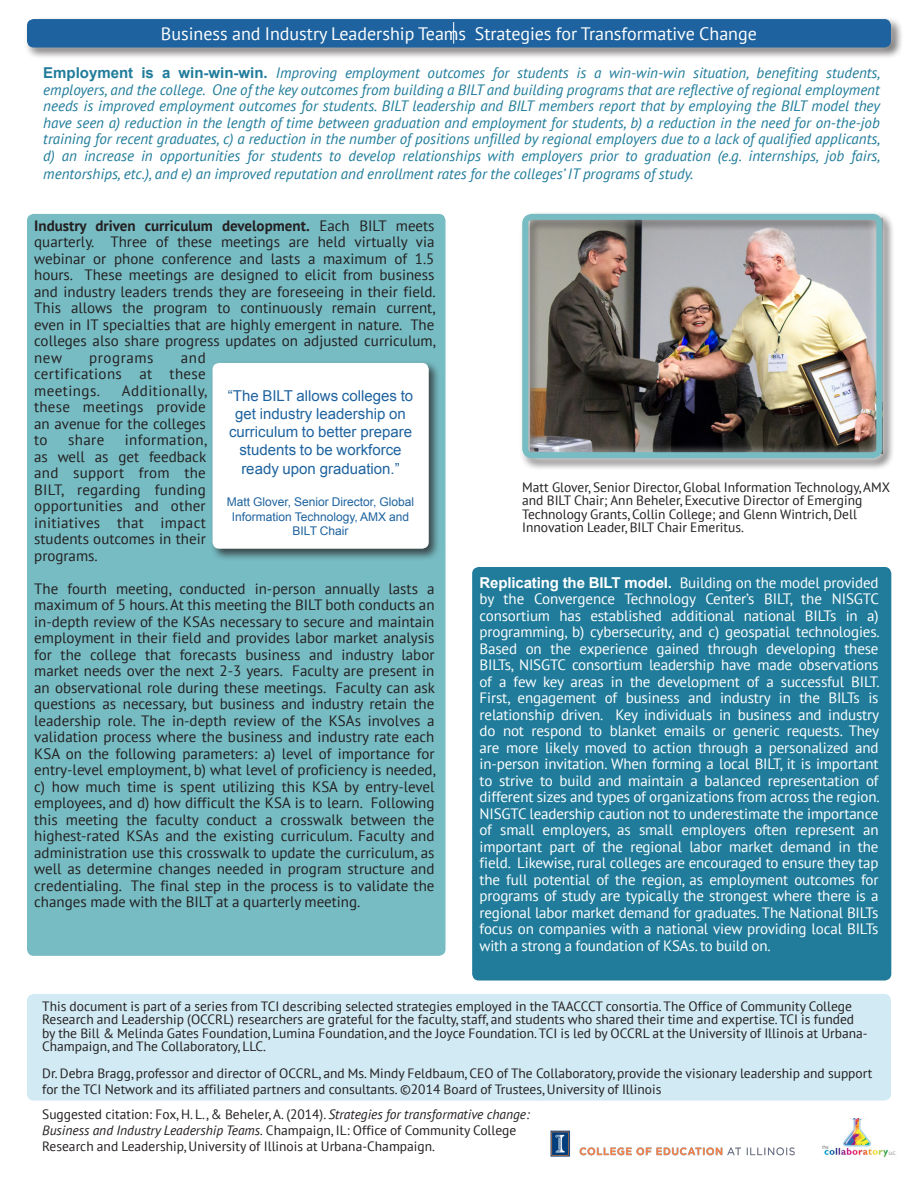
<style>
.page{position:relative;width:918px;height:1188px;background:#fff}
.page>*{position:absolute;margin:0;border:0;box-sizing:border-box;transform-origin:0 0}
.t1{font:18px "PT Sans";color:#fff}
.t2{font:15px/16.5px "PT Sans";color:#231f20;text-align:justify}
.t3{font:15px/16.5px "PT Sans";letter-spacing:-.01em;color:#fff;text-align:justify}
.t4{font:italic 15px/16.5px "PT Sans";color:#207c9a;text-align:justify}
.t5{font:15px/18px "Arial";color:#1e639f;text-align:center}
.t6{font:15px "PT Sans";letter-spacing:.04em;color:#231f20}
.t7{font:13.5px/13.5px "PT Sans";color:#231f20}
.t8{font:12px/14.4px "Arial";color:#1e639f;text-align:center}
.s1{font-family:"Arial";font-weight:700;font-style:normal}
.s2{font-weight:700}
.s3{font-family:"Arial";font-weight:700}
.s4{font-style:italic}
</style>
<div class="page">
<div style="left:472px;top:567px;width:419px;height:414px;background:#207c9a;border-radius:7px"></div>
<div style="left:27px;top:214px;width:419px;height:742px;background:#77bcc3;border-radius:7px"></div>
<div style="left:24px;top:16px;width:880px;height:44px;background:#fafafa"></div>
<div style="left:17px;top:10px;width:884px;height:47px;background:#fff;opacity:.75"></div>
<div style="left:27px;top:19px;width:864px;height:29px;background:#1e639f;border-radius:7px"></div>
<svg style="left:453px;top:22px;width:1px;height:22px"></svg>
<div style="left:27px;top:994px;width:864px;height:107px;background:#d2eaf3;border-radius:7px"></div>
<div style="left:209px;top:360px;width:232px;height:201px;background:#231f20;opacity:.75"></div>
<div style="left:213px;top:363px;width:216px;height:186px;background:#fff;border-radius:7px"></div>
<img style="left:822px;top:1118px;width:74px;height:39px">
<img style="left:550px;top:1130px;width:245px;height:27px">
<div style="left:513px;top:204px;width:379px;height:264px;background:#fff;opacity:.75"></div>
<div style="left:522px;top:214px;width:360px;height:244px;border:6px solid #77bcc3;border-radius:7px"></div>
<p class="t1" style="left:161px;top:22px;width:597px">Business and Industry Leadership Teams Strategies for Transformative Change</p>
<p class="t4" style="left:43px;top:64px;width:839px"><span class="s1">Employment is a win-win-win.</span> Improving employment outcomes for students is a win-win-win situation, benefiting students, employers, and the college. One of the key outcomes from building a BILT and building programs that are reflective of regional employment needs is improved employment outcomes for students. BILT leadership and BILT members report that by employing the BILT model they have seen a) reduction in the length of time between graduation and employment for students, b) a reduction in the need for on-the-job training for recent graduates, c) a reduction in the number of positions unfilled by regional employers due to a lack of qualified applicants, d) an increase in opportunities for students to develop relationships with employers prior to graduation (e.g. internships, job fairs,</p>
<p class="t4" style="left:43px;top:165px;width:652px">mentorships, etc.), and e) an improved reputation and enrollment rates for the colleges’ IT programs of study.</p>
<p class="t2" style="left:34px;top:217px;width:403px"><span class="s2">Industry driven curriculum development.</span> Each BILT meets quarterly. Three of these meetings are held virtually via webinar or phone conference and lasts a maximum of 1.5 hours. These meetings are designed to elicit from business and industry leaders trends they are foreseeing in their field.<br>This allows the program to continuously remain current, even in IT specialties that are highly emergent in nature. The colleges also share progress updates on adjusted curriculum, new</p>
<p class="t2" style="left:34px;top:349px;width:173px;text-indent:147px">and certifications at these meetings.</p>
<p class="t6" style="left:89px;top:348px;width:66px">programs</p>
<p class="t2" style="left:34px;top:382px;width:174px;text-indent:88px">Additionally, these meetings provide an avenue for the colleges to</p>
<p class="t5" style="left:228px;top:387px;width:187px">“The BILT allows colleges to get industry leadership on curriculum to better prepare students to be workforce ready upon graduation.”</p>
<p class="t8" style="left:227px;top:495px;width:189px">Matt Glover, Senior Director, Global<br>Information Technology, AMX and<br>BILT Chair</p>
<p class="t2" style="left:34px;top:432px;width:174px;text-indent:91px">information, as well as get feedback and support from the BILT, regarding funding opportunities and other initiatives that impact students outcomes in their programs.</p>
<p class="t2" style="left:34px;top:580px;width:403px">The fourth meeting, conducted in-person annually lasts a maximum of 5 hours. At this meeting the BILT both conducts an in-depth review of the KSAs necessary to secure and maintain employment in their field and provides labor market analysis for the college that forecasts business and industry labor market needs over the next 2-3 years. Faculty are present in an observational role during these meetings. Faculty can ask questions as necessary, but business and industry retain the leadership role. The in-depth review of the KSAs involves a validation process where the business and industry rate each KSA on the following parameters: a) level of importance for entry-level employment, b) what level of proficiency is needed, c) how much time is spent utilizing this KSA by entry-level employees, and d) how difficult the KSA is to learn. Following this meeting the faculty conduct a crosswalk between the highest-rated KSAs and the existing curriculum. Faculty and administration use this crosswalk to update the curriculum, as well as determine changes needed in program structure and credentialing. The final step in the process is to validate the changes made with the BILT at a quarterly meeting.</p>
<p class="t2" style="left:68px;top:432px;width:38px">share</p>
<p class="t7" style="left:522px;top:480px;width:369px">Matt Glover, Senior Director, Global Information Technology, AMX and BILT Chair; Ann Beheler, Executive Director of Emerging Technology Grants, Collin College; and Glenn Wintrich, Dell Innovation Leader, BILT Chair Emeritus.</p>
<p class="t3" style="left:480px;top:574px;width:402px"><span class="s3">Replicating the BILT model.</span> Building on the model provided by the Convergence Technology Center’s BILT, the NISGTC consortium has established additional national BILTs in a) programming, b) cybersecurity, and c) geospatial technologies.<br>Based on the experience gained through developing these BILTs, NISGTC consortium leadership have made observations of a few key areas in the development of a successful BILT.<br>First, engagement of business and industry in the BILTs is relationship driven. Key individuals in business and industry do not respond to blanket emails or generic requests. They are more likely moved to action through a personalized and in-person invitation. When forming a local BILT, it is important to strive to build and maintain a balanced representation of different sizes and types of organizations from across the region.<br>NISGTC leadership caution not to underestimate the importance of small employers, as small employers often represent an important part of the regional labor market demand in the field. Likewise, rural colleges are encouraged to ensure they tap the full potential of the region, as employment outcomes for programs of study are typically the strongest where there is a regional labor market demand for graduates. The National BILTs focus on companies with a national view providing local BILTs with a strong a foundation of KSAs. to build on.</p>
<p class="t7" style="left:42px;top:999px;width:827px">This document is part of a series from TCI describing selected strategies employed in the TAACCCT consortia. The Office of Community College Research and Leadership (OCCRL) researchers are grateful for the faculty, staff, and students who shared their time and expertise. TCI is funded by the Bill &amp; Melinda Gates Foundation, Lumina Foundation, and the Joyce Foundation. TCI is led by OCCRL at the University of Illinois at Urbana-Champaign, and The Collaboratory, LLC.</p>
<p class="t7" style="left:42px;top:1065px;width:832px;line-height:16.2px">Dr. Debra Bragg, professor and director of OCCRL, and Ms. Mindy Feldbaum, CEO of The Collaboratory, provide the visionary leadership and support for the TCI Network and its affiliated partners and consultants. ©2014 Board of Trustees, University of Illinois</p>
<p class="t7" style="left:42px;top:1106px;width:489px;line-height:16.2px">Suggested citation: Fox, H. L., &amp; Beheler, A. (2014). <span class="s4">Strategies for transformative change:<br>Business and Industry Leadership Teams.</span> Champaign, IL: Office of Community College<br>Research and Leadership, University of Illinois at Urbana-Champaign.</p>
</div>
